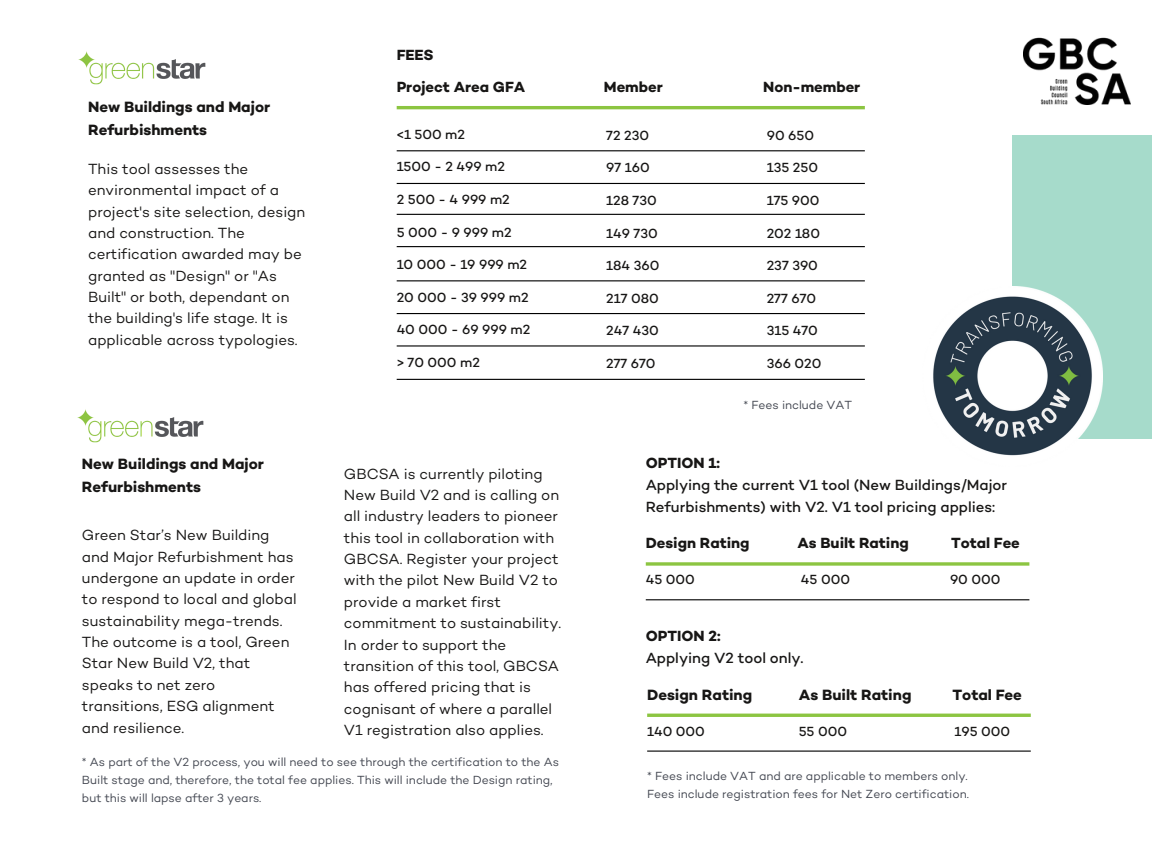
<style>
.page{position:relative;width:1152px;height:864px;background:#fff}
.page>*{position:absolute;margin:0;border:0;box-sizing:border-box;transform-origin:0 0}
.t1{font:700 15.15px/22.5px "Campton";color:#171615}
.t2{font:15px/21.3px "Campton";color:#171615}
.t3{font:500 15px/21.3px "Campton";color:#171615}
.t4{font:700 15px "Campton";color:#171615}
.t5{font:500 13.5px "Campton";color:#171615}
.t6{font:12px/18px "Campton";color:#434751}
</style>
<div class="page">
<img style="left:78px;top:51px;width:128px;height:34px">
<img style="left:1023px;top:37px;width:107px;height:68px">
<hr style="left:397px;top:106px;width:468px;height:3px;background:#8cc541">
<hr style="left:397px;top:150px;width:468px;height:1px;background:#000">
<hr style="left:397px;top:183px;width:468px;height:1px;background:#000">
<hr style="left:397px;top:214px;width:468px;height:1px;background:#000">
<hr style="left:397px;top:246px;width:468px;height:1px;background:#000">
<hr style="left:397px;top:280px;width:468px;height:1px;background:#000">
<hr style="left:397px;top:313px;width:468px;height:1px;background:#000">
<hr style="left:397px;top:345px;width:468px;height:2px;background:#000">
<hr style="left:397px;top:379px;width:468px;height:1px;background:#000">
<svg style="left:646px;top:562px;width:383px;height:4px;background:#9dcd5e"></svg>
<hr style="left:646px;top:599px;width:383px;height:1px;background:#000">
<hr style="left:647px;top:714px;width:384px;height:3px;background:#8cc541">
<hr style="left:647px;top:751px;width:384px;height:1px;background:#000">
<div style="left:1012px;top:135px;width:140px;height:304px;background:#a6dbcb"></div>
<img style="left:933px;top:287px;width:169px;height:169px">
<img style="left:77px;top:409px;width:127px;height:34px">
<p class="t1" style="left:88px;top:98px;width:184px">New Buildings and Major<br>Refurbishments</p>
<h2 class="t2" style="left:88px;top:160px;width:219px">This tool assesses the environmental impact of a project's site selection, design and construction. The certification awarded may be granted as "Design" or "As<br>Built" or both, dependant on the building's life stage. It is applicable across typologies.</h2>
<p class="t4" style="left:397px;top:49px;width:39px">FEES</p>
<h2 class="t4" style="left:397px;top:80px;width:130px">Project Area GFA</h2>
<h3 class="t4" style="left:604px;top:80px;width:60px">Member</h3>
<h1 class="t4" style="left:763px;top:80px;width:99px">Non-member</h1>
<h2 class="t5" style="left:606px;top:129px;width:44px">72 230</h2>
<h2 class="t5" style="left:606px;top:162px;width:45px">97 160</h2>
<h2 class="t5" style="left:606px;top:195px;width:52px">128 730</h2>
<h2 class="t5" style="left:606px;top:227px;width:53px">149 730</h2>
<h2 class="t5" style="left:606px;top:260px;width:55px">184 360</h2>
<h2 class="t5" style="left:606px;top:292px;width:54px">217 080</h2>
<h2 class="t5" style="left:606px;top:325px;width:54px">247 430</h2>
<h2 class="t5" style="left:606px;top:358px;width:51px">277 670</h2>
<h3 class="t5" style="left:397px;top:128px;width:70px">&lt;1 500 m2</h3>
<h3 class="t5" style="left:397px;top:161px;width:110px">1500 - 2 499 m2</h3>
<h3 class="t5" style="left:397px;top:194px;width:115px">2 500 - 4 999 m2</h3>
<h3 class="t5" style="left:397px;top:226px;width:116px">5 000 - 9 999 m2</h3>
<h3 class="t5" style="left:397px;top:259px;width:132px">10 000 - 19 999 m2</h3>
<h3 class="t5" style="left:397px;top:291px;width:133px">20 000 - 39 999 m2</h3>
<h3 class="t5" style="left:397px;top:324px;width:135px">40 000 - 69 999 m2</h3>
<h3 class="t5" style="left:397px;top:357px;width:85px">&gt; 70 000 m2</h3>
<h2 class="t5" style="left:767px;top:129px;width:49px">90 650</h2>
<h2 class="t5" style="left:767px;top:162px;width:53px">135 250</h2>
<h2 class="t5" style="left:767px;top:195px;width:54px">175 900</h2>
<h2 class="t5" style="left:767px;top:227px;width:55px">202 180</h2>
<h2 class="t5" style="left:767px;top:260px;width:53px">237 390</h2>
<h2 class="t5" style="left:767px;top:292px;width:51px">277 670</h2>
<h2 class="t5" style="left:767px;top:325px;width:53px">315 470</h2>
<h2 class="t5" style="left:767px;top:358px;width:56px">366 020</h2>
<p class="t6" style="left:743px;top:397px;width:110px">* Fees include VAT</p>
<h4 class="t1" style="left:82px;top:454px;width:184px">New Buildings and Major<br>Refurbishments</h4>
<h4 class="t2" style="left:344px;top:464px;width:219px">GBCSA is currently piloting<br>New Build V2 and is calling on all industry leaders to pioneer this tool in collaboration with<br>GBCSA. Register your project with the pilot New Build V2 to provide a market first commitment to sustainability.<br>In order to support the transition of this tool, GBCSA has offered pricing that is cognisant of where a parallel<br>V1 registration also applies.</h4>
<h4 class="t2" style="left:82px;top:526px;width:216px">Green Star’s New Building and Major Refurbishment has undergone an update in order to respond to local and global sustainability mega-trends.<br>The outcome is a tool, Green<br>Star New Build V2, that speaks to net zero transitions, ESG alignment and resilience.</h4>
<h4 class="t6" style="left:82px;top:755px;width:479px">* As part of the V2 process, you will need to see through the certification to the As<br>Built stage and, therefore, the total fee applies. This will include the Design rating, but this will lapse after 3 years.</h4>
<p class="t4" style="left:646px;top:457px;width:76px">OPTION 1:</p>
<h2 class="t3" style="left:646px;top:476px;width:363px">Applying the current V1 tool (New Buildings/Major<br>Refurbishments) with V2. V1 tool pricing applies:</h2>
<p class="t4" style="left:646px;top:536px;width:105px">Design Rating</p>
<h1 class="t4" style="left:797px;top:536px;width:113px">As Built Rating</h1>
<h3 class="t4" style="left:951px;top:536px;width:70px">Total Fee</h3>
<h2 class="t5" style="left:646px;top:574px;width:51px">45 000</h2>
<h2 class="t5" style="left:801px;top:574px;width:51px">45 000</h2>
<h2 class="t5" style="left:950px;top:574px;width:52px">90 000</h2>
<h4 class="t4" style="left:646px;top:629px;width:76px">OPTION 2:</h4>
<h2 class="t3" style="left:646px;top:649px;width:159px">Applying V2 tool only.</h2>
<h4 class="t1" style="left:647px;top:685px;width:107px">Design Rating</h4>
<h4 class="t1" style="left:799px;top:685px;width:114px">As Built Rating</h4>
<h1 class="t1" style="left:952px;top:685px;width:71px">Total Fee</h1>
<h2 class="t5" style="left:647px;top:725px;width:59px">140 000</h2>
<h2 class="t5" style="left:799px;top:725px;width:50px">55 000</h2>
<h2 class="t5" style="left:955px;top:725px;width:57px">195 000</h2>
<h4 class="t6" style="left:647px;top:768px;width:322px">* Fees include VAT and are applicable to members only.</h4>
<h4 class="t6" style="left:647px;top:786px;width:323px">Fees include registration fees for Net Zero certification.</h4>
</div>
